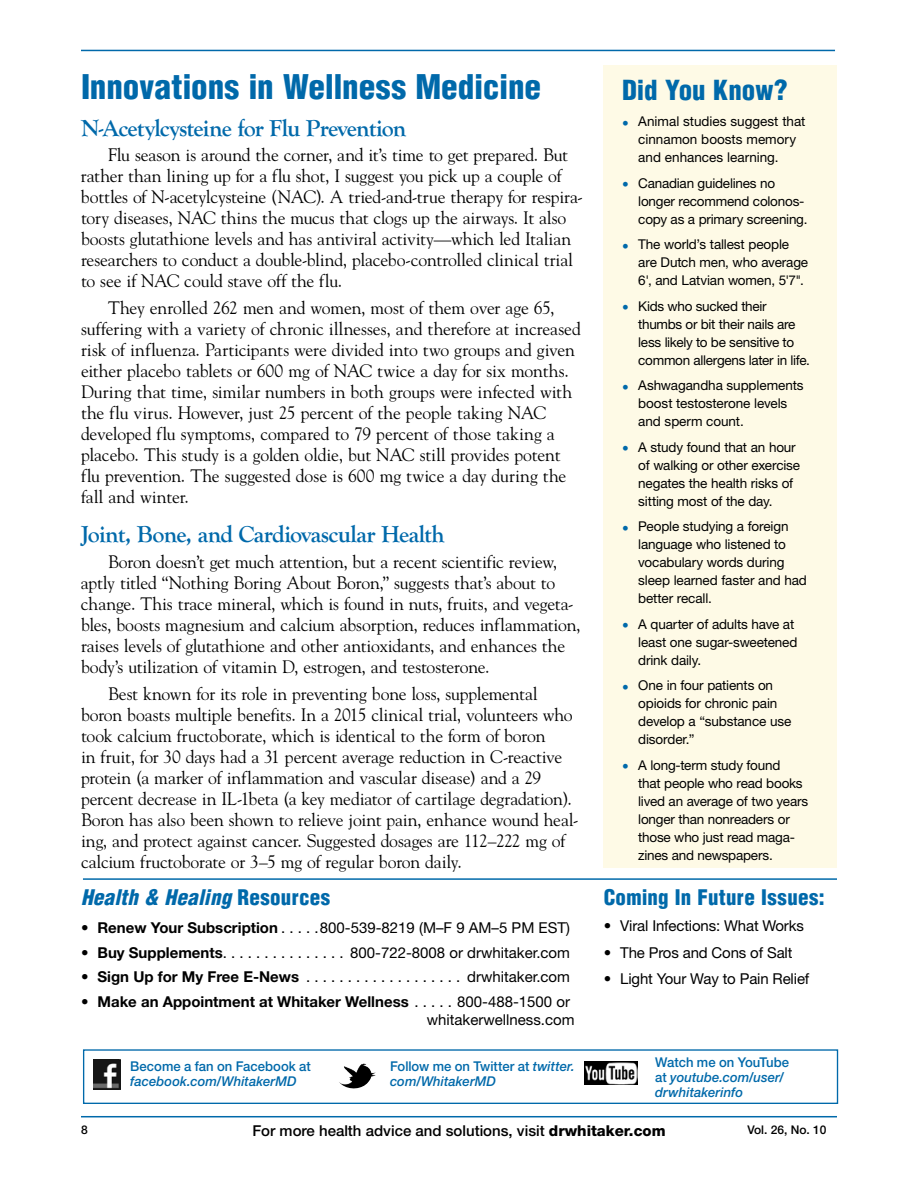
<style>
.page{position:relative;width:918px;height:1188px;background:#fff}
.page>*{position:absolute;margin:0;border:0;box-sizing:border-box;transform-origin:0 0}
.t1{font:900 condensed 33.15px "Helvetica LT Std";letter-spacing:-.005em;color:#0069aa}
.t2{font:900 condensed 27px "Helvetica LT Std";color:#0069aa}
.t3{font:700 24px "Goudy Old Style T";letter-spacing:-.035em;color:#0069aa}
.t4{font:italic 900 condensed 21px "Helvetica LT Std";letter-spacing:.01em;color:#0069aa}
.t5{font:900 condensed 21px "Helvetica LT Std";letter-spacing:.01em;color:#0069aa}
.t6{font:18px/21px "Goudy Std";letter-spacing:-.01em;color:#000}
.t7{font:15px/18px "Helvetica Neue LT Std";color:#000}
.t8{font:500 15px "Helvetica Neue LT Std";color:#000}
.t9{font:13.5px/18px "Helvetica Neue LT Std";letter-spacing:-.01em;color:#000}
.t10{font:italic 500 13.5px/14.9px "Helvetica Neue LT Std";letter-spacing:.005em;color:#0069aa}
.t11{font:500 13.5px "Helvetica Neue LT Std";color:#0069aa}
.t12{font:500 12px "Helvetica Neue LT Std";color:#000}
.s1{font-style:normal}
.s2{font-weight:700}
.s3{color:#0069aa}
.s4{font-weight:800}
</style>
<div class="page">
<hr style="left:83px;top:878px;width:754px;height:2px;background:#0069aa">
<div style="left:604px;top:65px;width:233px;height:803px;background:#fefae6"></div>
<hr style="left:81px;top:50px;width:754px;height:1px;background:#0069aa">
<div style="left:83px;top:1049px;width:755px;height:55px;background:#fff;border:1px solid #0069aa"></div>
<img style="left:339px;top:1063px;width:37px;height:26px">
<img style="left:93px;top:1060px;width:28px;height:30px">
<img style="left:584px;top:1062px;width:54px;height:23px">
<hr style="left:81px;top:1116px;width:756px;height:1px;background:#0069aa">
<h1 class="t1" style="left:81px;top:66px;width:462px">Innovations in Wellness Medicine</h1>
<h3 class="t3" style="left:81px;top:114px;width:327px">N-Acetylcysteine for Flu Prevention</h3>
<p class="t6" style="left:81px;top:144px;width:504px;text-indent:27px">Flu season is around the corner, and it’s time to get prepared. But rather than lining up for a flu shot, I suggest you pick up a couple of bottles of N-acetylcysteine (NAC). A tried-and-true therapy for respira&shy;tory diseases, NAC thins the mucus that clogs up the airways. It also boosts glutathione levels and has antiviral activity—which led Italian researchers to conduct a double-blind, placebo-controlled clinical trial to see if NAC could stave off the flu.</p>
<p class="t6" style="left:81px;top:297px;width:501px;text-indent:27px">They enrolled 262 men and women, most of them over age 65, suffering with a variety of chronic illnesses, and therefore at increased risk of influenza. Participants were divided into two groups and given either placebo tablets or 600 mg of NAC twice a day for six months.<br>During that time, similar numbers in both groups were infected with the flu virus. However, just 25 percent of the people taking NAC developed flu symptoms, compared to 79 percent of those taking a placebo. This study is a golden oldie, but NAC still provides potent flu prevention. The suggested dose is 600 mg twice a day during the fall and winter.</p>
<h3 class="t3" style="left:81px;top:521px;width:365px">Joint, Bone, and Cardiovascular Health</h3>
<p class="t6" style="left:81px;top:551px;width:501px;text-indent:27px">Boron doesn’t get much attention, but a recent scientific review, aptly titled “Nothing Boring About Boron,” suggests that’s about to change. This trace mineral, which is found in nuts, fruits, and vegeta&shy;bles, boosts magnesium and calcium absorption, reduces inflammation, raises levels of glutathione and other antioxidants, and enhances the body’s utilization of vitamin D, estrogen, and testosterone.</p>
<p class="t6" style="left:81px;top:683px;width:499px;text-indent:27px">Best known for its role in preventing bone loss, supplemental boron boasts multiple benefits. In a 2015 clinical trial, volunteers who took calcium fructoborate, which is identical to the form of boron<br>in fruit, for 30 days had a 31 percent average reduction in C-reactive protein (a marker of inflammation and vascular disease) and a 29 percent decrease in IL-1beta (a key mediator of cartilage degradation).<br>Boron has also been shown to relieve joint pain, enhance wound heal&shy;ing, and protect against cancer. Suggested dosages are 112–222 mg of calcium fructoborate or 3–5 mg of regular boron daily.</p>
<p class="t4" style="left:81px;top:884px;width:251px">Health &amp; Healing <span class="s1">Resources</span></p>
<p class="t7" style="left:81px;top:918px;width:490px">• <span class="s2">Renew Your Subscription</span> . . . . 800-539-8219 (M–F 9 AM–5 PM EST)</p>
<p class="t7" style="left:81px;top:943px;width:491px">• <span class="s2">Buy Supplements</span> . . . . . . . . . . . . . . . 800-722-8008 or drwhitaker. com</p>
<p class="t7" style="left:81px;top:968px;width:491px">• <span class="s2">Sign Up for My Free E-News</span> . . . . . . . . . . . . . . . . . . . drwhitaker. com</p>
<p class="t7" style="left:427px;top:993px;width:149px;text-indent:-346px">• <span class="s2">Make an Appointment at Whitaker Wellness</span> . . . . . 800-488-1500 or whitakerwellness. com</p>
<h2 class="t2" style="left:622px;top:73px;width:167px">Did You Know?</h2>
<p class="t9" style="left:638px;top:112px;width:169px;text-indent:-16px"><span class="s3">•</span> Animal studies suggest that cinnamon boosts memory and enhances learning.</p>
<p class="t9" style="left:638px;top:174px;width:168px;text-indent:-16px"><span class="s3">•</span> Canadian guidelines no longer recommend colonos&shy;copy as a primary screening.</p>
<p class="t9" style="left:638px;top:235px;width:171px;text-indent:-16px"><span class="s3">•</span> The world’s tallest people are Dutch men, who average<br>6', and Latvian women, 5'7".</p>
<p class="t9" style="left:638px;top:297px;width:171px;text-indent:-16px"><span class="s3">•</span> Kids who sucked their thumbs or bit their nails are less likely to be sensitive to common allergens later in life.</p>
<p class="t9" style="left:638px;top:376px;width:167px;text-indent:-16px"><span class="s3">•</span> Ashwagandha supplements boost testosterone levels and sperm count.</p>
<p class="t9" style="left:638px;top:438px;width:163px;text-indent:-16px"><span class="s3">•</span> A study found that an hour of walking or other exercise negates the health risks of sitting most of the day.</p>
<p class="t9" style="left:638px;top:517px;width:170px;text-indent:-16px"><span class="s3">•</span> People studying a foreign language who listened to vocabulary words during sleep learned faster and had better recall.</p>
<p class="t9" style="left:638px;top:615px;width:161px;text-indent:-16px"><span class="s3">•</span> A quarter of adults have at least one sugar-sweetened drink daily.</p>
<p class="t9" style="left:638px;top:676px;width:155px;text-indent:-16px"><span class="s3">•</span> One in four patients on opioids for chronic pain develop a “substance use disorder.”</p>
<p class="t9" style="left:638px;top:756px;width:172px;text-indent:-16px"><span class="s3">•</span> A long-term study found<br>that people who read books lived an average of two years longer than nonreaders or those who just read maga&shy;zines and newspapers.</p>
<p class="t5" style="left:604px;top:884px;width:222px">Coming In Future Issues:</p>
<p class="t7" style="left:604px;top:917px;width:202px">• Viral Infections: What Works</p>
<p class="t7" style="left:604px;top:943px;width:190px">• The Pros and Cons of Salt</p>
<p class="t7" style="left:604px;top:969px;width:207px">• Light Your Way to Pain Relief</p>
<p class="t11" style="left:130px;top:1058px;width:182px">Become a fan on Facebook at</p>
<p class="t10" style="left:130px;top:1074px;width:168px">facebook.com/WhitakerMD</p>
<p class="t10" style="left:390px;top:1059px;width:186px"><span class="s1">Follow me on Twitter at</span> twitter. com/WhitakerMD</p>
<p class="t10" style="left:655px;top:1055px;width:135px"><span class="s1">Watch me on YouTube at</span> youtube.com/user/ drwhitakerinfo</p>
<p class="t12" style="left:81px;top:1123px;width:8px">8</p>
<p class="t8" style="left:252px;top:1122px;width:415px">For more health advice and solutions, visit <span class="s4">drwhitaker.com</span></p>
<p class="t12" style="left:747px;top:1123px;width:81px">Vol. 26, No. 10</p>
</div>
